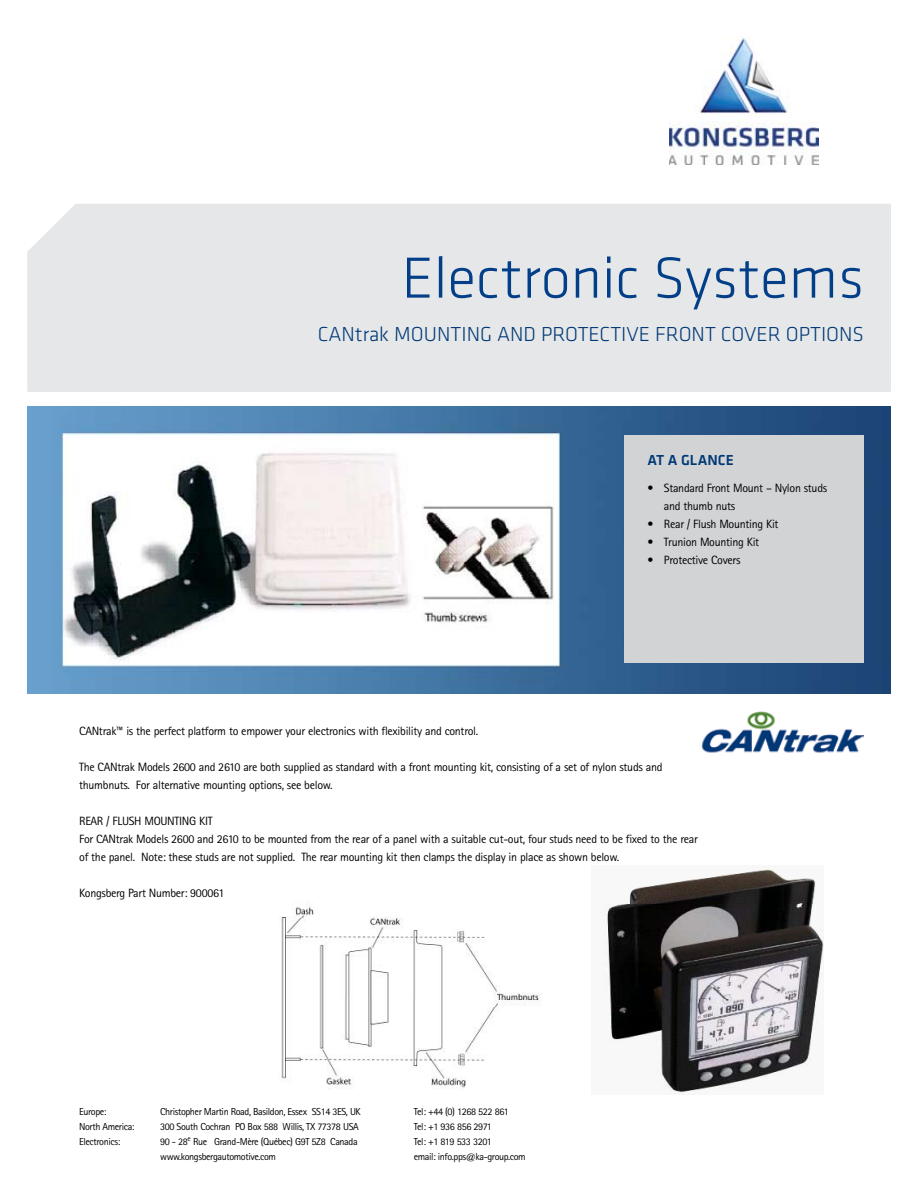
<style>
.page{position:relative;width:918px;height:1188px;background:#fff}
.page>*{position:absolute;margin:0;border:0;box-sizing:border-box;transform-origin:0 0}
.t1{font:300 60px "Klavika";color:#023f88}
.t2{font:300 21px "Klavika";color:#003876}
.t3{font:500 15px "Klavika";color:#003876}
.t4{font:12px/18px "Rotis Sans Serif Std";letter-spacing:-.025em;color:#000}
.t5{font:10.2px "Rotis Sans Serif Std";letter-spacing:-.04em;color:#000}
</style>
<div class="page">
<div style="left:27px;top:204px;width:864px;height:188px;background:#e6e7e8"></div>
<img style="left:27px;top:407px;width:864px;height:287px">
<img style="left:669px;top:38px;width:150px;height:126px">
<img style="left:701px;top:711px;width:163px;height:42px">
<div style="left:625px;top:435px;width:239px;height:228px;background:#d1d3d4"></div>
<img style="left:281px;top:905px;width:259px;height:184px">
<img style="left:604px;top:867px;width:219px;height:227px">
<h1 class="t1" style="left:402px;top:242px;width:464px">ELECTRONIC SYSTEMS</h1>
<h2 class="t2" style="left:318px;top:321px;width:545px">CANTRAK MOUNTING AND PROTECTIVE FRONT COVE R OPTIONS</h2>
<p class="t3" style="left:647px;top:450px;width:88px">AT A GLANCE</p>
<p class="t4" style="left:664px;top:479px;width:165px;text-indent:-17px">• Standard Front Mount – Nylon studs and thumb nuts</p>
<p class="t4" style="left:647px;top:515px;width:133px">• Rear / Flush Mounting Kit</p>
<p class="t4" style="left:647px;top:533px;width:113px">• Trunion Mounting Kit</p>
<p class="t4" style="left:647px;top:551px;width:95px">• Protective Covers</p>
<p class="t4" style="left:79px;top:722px;width:401px">CANtrak™ is the perfect platform to empower your electronics with flexibility and control.</p>
<p class="t4" style="left:79px;top:758px;width:585px">The CANtrak Models 2600 and 2610 are both supplied as standard with a front mounting kit, consisting of a set of nylon studs and thumbnuts. For alternative mounting options, see below.</p>
<p class="t4" style="left:79px;top:812px;width:620px">REAR / FLUSH MOUNTING KIT<br>For CANtrak Models 2600 and 2610 to be mounted from the rear of a panel with a suitable cut-out, four studs need to be fixed to the rear of the panel. Note: these studs are not supplied. The rear mounting kit then clamps the display in place as shown below.</p>
<p class="t4" style="left:79px;top:884px;width:147px">Kongsberg Part Number: 900061</p>
<p class="t5" style="left:79px;top:1106px;width:29px">Europe:</p>
<p class="t5" style="left:160px;top:1106px;width:202px">Christopher Martin Road, Basildon, Essex SS14 3ES, UK</p>
<p class="t5" style="left:414px;top:1106px;width:97px">Tel: +44 (0) 1268 522 861</p>
<p class="t5" style="left:79px;top:1121px;width:57px">North America:</p>
<p class="t5" style="left:160px;top:1121px;width:200px">300 South Cochran PO Box 588 Willis, TX 77378 USA</p>
<p class="t5" style="left:414px;top:1121px;width:80px">Tel: +1 936 856 2971</p>
<p class="t5" style="left:79px;top:1136px;width:43px">Electronics:</p>
<p class="t5" style="left:160px;top:1136px;width:199px">90 - 28<sup>e</sup> Rue Grand-Mère (Québec) G9T 5Z8 Canada</p>
<p class="t5" style="left:414px;top:1136px;width:80px">Tel: +1 819 533 3201</p>
<p class="t5" style="left:160px;top:1151px;width:117px">www.kongsbergautomotive.com</p>
<p class="t5" style="left:414px;top:1151px;width:114px">email: info.pps@ka-group.com</p>
</div>
